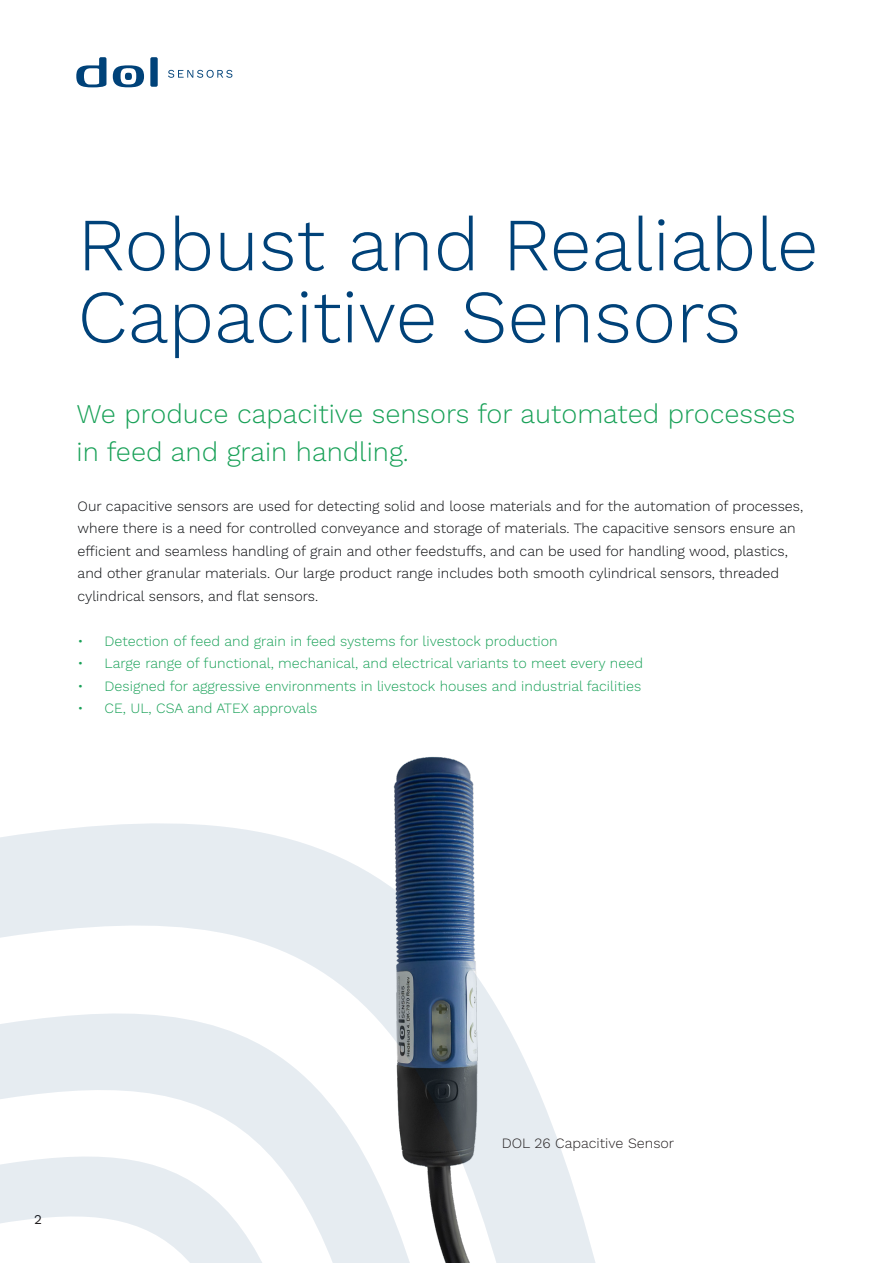
<style>
.page{position:relative;width:893px;height:1263px;background:#fff}
.page>*{position:absolute;margin:0;border:0;box-sizing:border-box;transform-origin:0 0}
.t1{font:300 75px "Work Sans";color:#004279}
.t2{font:300 27px/37.5px "Work Sans";color:#19a158}
.t3{font:300 14.25px/22.5px "Work Sans";color:#07090c}
.t4{font:300 14.25px "Work Sans";color:#19a158}
.t5{font:300 14.25px "Work Sans";color:#231f20}
.t6{font:13.5px "Work Sans";color:#231f20}
</style>
<div class="page">
<svg style="left:168px;top:70px;width:64px;height:8px"></svg>
<svg style="left:76px;top:57px;width:30px;height:30px"></svg>
<svg style="left:113px;top:65px;width:31px;height:22px"></svg>
<div style="left:125px;top:73px;width:7px;height:7px;background:#004279;border-radius:50%"></div>
<div style="left:150px;top:57px;width:8px;height:30px;background:#004279;border-radius:2px"></div>
<svg style="left:0;top:769px;width:596px;height:494px"></svg>
<svg style="left:0;top:975px;width:533px;height:288px"></svg>
<svg style="left:0;top:1130px;width:376px;height:133px;fill:#e6ecf1"></svg>
<svg style="left:0;top:1254px;width:249px;height:9px"></svg>
<p class="t1" style="left:78px;top:201px;width:742px">Robust and Realiable</p>
<p class="t1" style="left:78px;top:273px;width:665px">Capacitive Sensors</p>
<p class="t2" style="left:77px;top:396px;width:720px">We produce capacitive sensors for automated processes in feed and grain handling.</p>
<p class="t3" style="left:78px;top:495px;width:727px">Our capacitive sensors are used for detecting solid and loose materials and for the automation of processes, where there is a need for controlled conveyance and storage of materials. The capacitive sensors ensure an efficient and seamless handling of grain and other feedstuffs, and can be used for handling wood, plastics, and other granular materials. Our large product range includes both smooth cylindrical sensors, threaded cylindrical sensors, and flat sensors.</p>
<p class="t4" style="left:78px;top:632px;width:482px">• Detection of feed and grain in feed systems for livestock production</p>
<p class="t4" style="left:78px;top:655px;width:567px">• Large range of functional, mechanical, and electrical variants to meet every need</p>
<p class="t4" style="left:78px;top:677px;width:565px">• Designed for aggressive environments in livestock houses and industrial facilities</p>
<p class="t4" style="left:78px;top:700px;width:241px">• CE, UL, CSA and ATEX approvals</p>
<p class="t6" style="left:34px;top:1211px;width:9px">2</p>
<p class="t5" style="left:502px;top:1135px;width:174px">DOL 26 Capacitive Sensor</p>
</div>
